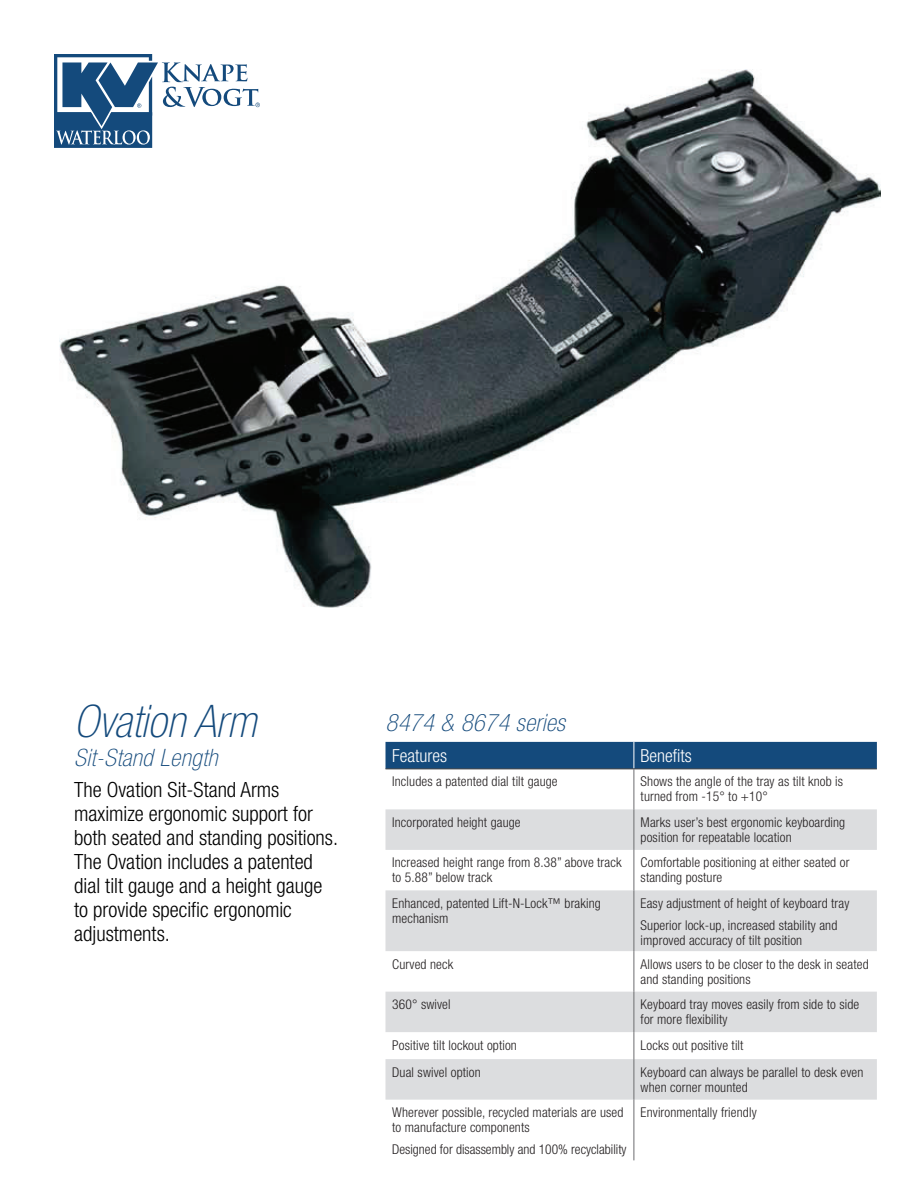
<style>
.page{position:relative;width:918px;height:1188px;background:#fff}
.page>*{position:absolute;margin:0;border:0;box-sizing:border-box;transform-origin:0 0}
.Description{font:italic 100 condensed 45px "Helvetica Neue";color:#144a7c}
.Description-2{font:italic 100 condensed 24px "Helvetica Neue";letter-spacing:.015em;color:#144a7c}
.Description-3{font:300 condensed 21px/24px "Helvetica Neue";color:#000}
.t1{font:300 condensed 18px "Helvetica Neue";color:#fff}
.Chart-features_benef{font:300 condensed 13.5px/15px "Helvetica Neue";letter-spacing:.01em;color:#231f20}
</style>
<div class="page">
<img style="left:59px;top:69px;width:822px;height:539px">
<svg style="left:54px;top:54px;width:206px;height:94px"></svg>
<svg style="left:386px;top:809px;width:491px;height:291px;fill:#dcdddf"></svg>
<div style="left:386px;top:742px;width:491px;height:27px;background:#144a7c"></div>
<hr style="left:386px;top:769px;width:248px;height:1px;background:#3e3e3f">
<hr style="left:634px;top:769px;width:243px;height:1px;background:#3e3e3f">
<hr style="left:634px;top:769px;width:1px;height:40px;background:#6c6d70">
<hr style="left:634px;top:809px;width:1px;height:41px;background:#6c6d70">
<hr style="left:634px;top:850px;width:1px;height:40px;background:#6c6d70">
<hr style="left:634px;top:890px;width:1px;height:61px;background:#6c6d70">
<hr style="left:634px;top:951px;width:1px;height:41px;background:#6c6d70">
<hr style="left:634px;top:992px;width:1px;height:40px;background:#6c6d70">
<svg style="left:634px;top:1032px;width:1px;height:27px"></svg>
<hr style="left:634px;top:1059px;width:1px;height:41px;background:#6c6d70">
<hr style="left:634px;top:1100px;width:1px;height:60px;background:#6c6d70">
<p class="Description" style="left:74px;top:696px;width:184px">Ovation Arm</p>
<p class="Description-2" style="left:74px;top:744px;width:145px">Sit-Stand Length</p>
<p class="Description-3" style="left:74px;top:777px;width:265px">The Ovation Sit-Stand Arms maximize ergonomic support for both seated and standing positions.<br>The Ovation includes a patented dial tilt gauge and a height gauge to provide specific ergonomic adjustments.</p>
<p class="Description-2" style="left:386px;top:709px;width:181px">8474 &amp; 8674 series</p>
<p class="t1" style="left:392px;top:746px;width:57px">Features</p>
<p class="t1" style="left:641px;top:746px;width:53px">Benefits</p>
<p class="Chart-features_benef" style="left:392px;top:774px;width:167px">Includes a patented dial tilt gauge</p>
<p class="Chart-features_benef" style="left:641px;top:774px;width:204px">Shows the angle of the tray as tilt knob is turned from -15° to +10°</p>
<p class="Chart-features_benef" style="left:392px;top:815px;width:130px">Incorporated height gauge</p>
<p class="Chart-features_benef" style="left:641px;top:815px;width:206px">Marks user’s best ergonomic keyboarding position for repeatable location</p>
<p class="Chart-features_benef" style="left:392px;top:855px;width:231px">Increased height range from 8.38” above track to 5.88” below track</p>
<p class="Chart-features_benef" style="left:641px;top:855px;width:210px">Comfortable positioning at either seated or standing posture</p>
<p class="Chart-features_benef" style="left:392px;top:896px;width:210px">Enhanced, patented Lift-N-Lock™ braking mechanism</p>
<p class="Chart-features_benef" style="left:641px;top:896px;width:210px">Easy adjustment of height of keyboard tray</p>
<p class="Chart-features_benef" style="left:641px;top:917px;width:198px">Superior lock-up, increased stability and improved accuracy of tilt position</p>
<p class="Chart-features_benef" style="left:392px;top:956px;width:63px">Curved neck</p>
<p class="Chart-features_benef" style="left:641px;top:956px;width:230px">Allows users to be closer to the desk in seated and standing positions</p>
<p class="Chart-features_benef" style="left:392px;top:997px;width:60px">360° swivel</p>
<p class="Chart-features_benef" style="left:641px;top:997px;width:220px">Keyboard tray moves easily from side to side for more flexibility</p>
<p class="Chart-features_benef" style="left:392px;top:1037px;width:126px">Positive tilt lockout option</p>
<p class="Chart-features_benef" style="left:641px;top:1037px;width:104px">Locks out positive tilt</p>
<p class="Chart-features_benef" style="left:392px;top:1064px;width:90px">Dual swivel option</p>
<p class="Chart-features_benef" style="left:641px;top:1064px;width:224px">Keyboard can always be parallel to desk even when corner mounted</p>
<p class="Chart-features_benef" style="left:392px;top:1105px;width:233px">Wherever possible, recycled materials are used to manufacture components</p>
<p class="Chart-features_benef" style="left:392px;top:1142px;width:236px">Designed for disassembly and 100% recyclability</p>
<p class="Chart-features_benef" style="left:641px;top:1105px;width:118px">Environmentally friendly</p>
</div>
